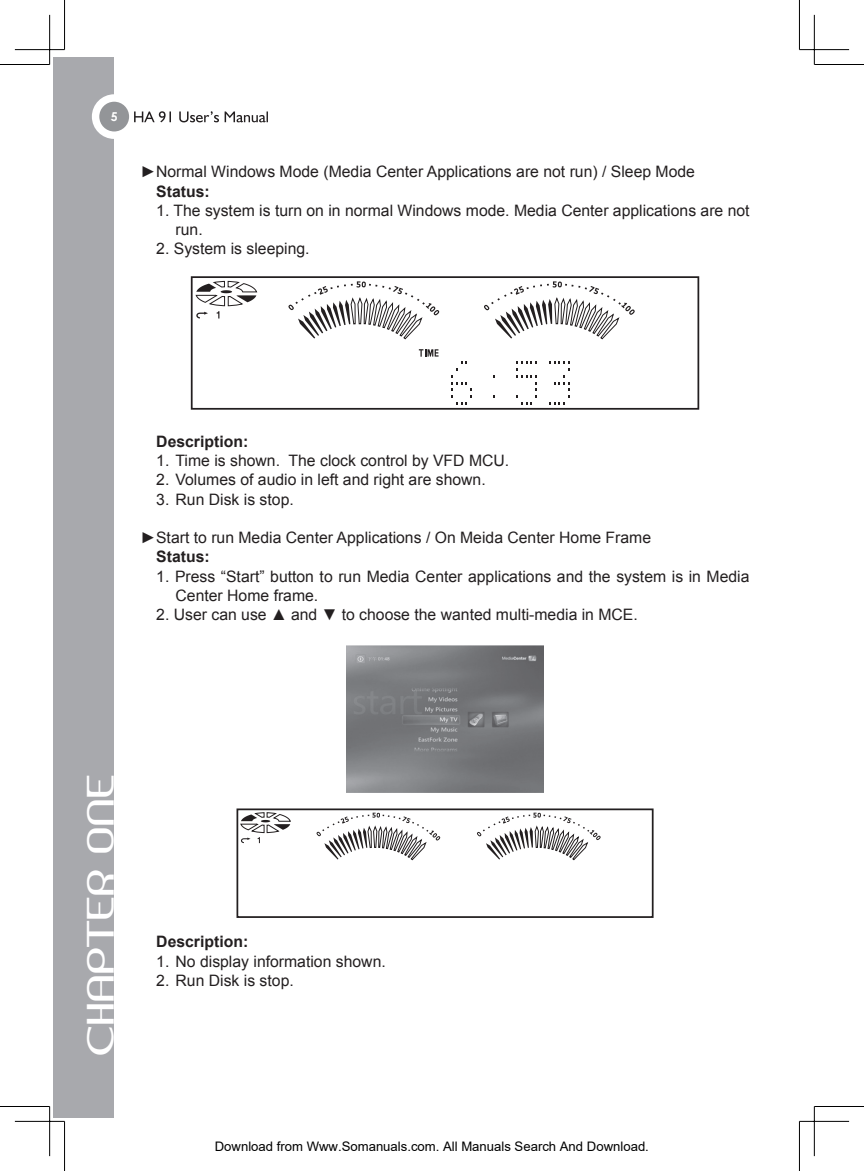
<style>
.page{position:relative;width:864px;height:1171px;background:#fff}
.page>*{position:absolute;margin:0;border:0;box-sizing:border-box;transform-origin:0 0}
.t1{font:35.7px "Amerika Sans";color:#fff;scale:1.18 1}
.t2{font:15.75px/19.2px "Arial";color:#231f20}
.t3{font:700 15.75px "Arial";color:#231f20}
.t4{font:13.12px "Arial";color:#000}
.t5{font:700 12.25px "Century Gothic";color:#fff}
</style>
<div class="page">
<div style="left:53px;top:57px;width:61px;height:1060px;background:#a8a9ad"></div>
<div style="left:92px;top:94px;width:44px;height:45px;background:#fff;border-radius:50%"></div>
<div style="left:99px;top:102px;width:30px;height:29px;background:#939598;border-radius:50%"></div>
<svg style="left:134px;top:111px;width:134px;height:11px"></svg>
<div style="left:236px;top:808px;width:417px;height:110px;border:2px solid #231f20"></div>
<svg style="left:240px;top:812px;width:51px;height:31px"></svg>
<svg style="left:477px;top:812px;width:123px;height:48px"></svg>
<svg style="left:316px;top:812px;width:124px;height:48px"></svg>
<div style="left:191px;top:276px;width:508px;height:134px;border:2px solid #231f20"></div>
<svg style="left:195px;top:281px;width:62px;height:37px"></svg>
<svg style="left:451px;top:361px;width:20px;height:44px"></svg>
<svg style="left:549px;top:361px;width:20px;height:44px"></svg>
<svg style="left:516px;top:361px;width:20px;height:44px"></svg>
<svg style="left:418px;top:349px;width:20px;height:8px"></svg>
<svg style="left:484px;top:281px;width:150px;height:58px"></svg>
<svg style="left:288px;top:281px;width:151px;height:58px"></svg>
<img style="left:346px;top:645px;width:197px;height:148px">
<hr style="left:0;top:64px;width:50px;height:1px;background:#000">
<hr style="left:814px;top:64px;width:49px;height:1px;background:#000">
<hr style="left:0;top:1106px;width:50px;height:1px;background:#000">
<hr style="left:814px;top:1106px;width:49px;height:1px;background:#000">
<hr style="left:64px;top:0;width:1px;height:50px;background:#000">
<hr style="left:64px;top:1121px;width:1px;height:50px;background:#000">
<hr style="left:798px;top:0;width:1px;height:50px;background:#000">
<hr style="left:798px;top:1121px;width:1px;height:50px;background:#000">
<hr style="left:15px;top:49px;width:49px;height:1px;background:#000">
<hr style="left:799px;top:49px;width:49px;height:1px;background:#000">
<hr style="left:15px;top:1121px;width:49px;height:1px;background:#000">
<hr style="left:799px;top:1121px;width:49px;height:1px;background:#000">
<hr style="left:49px;top:15px;width:1px;height:49px;background:#000">
<hr style="left:49px;top:1106px;width:1px;height:50px;background:#000">
<hr style="left:813px;top:15px;width:1px;height:49px;background:#000">
<hr style="left:813px;top:1106px;width:1px;height:50px;background:#000">
<p class="t5" style="left:111px;top:107px;width:8px">5</p>
<p class="t2" style="left:140px;top:162px;width:555px">►Normal Windows Mode (Media Center Applications are not run) / Sleep Mode</p>
<p class="t3" style="left:156px;top:181px;width:55px">Status:</p>
<p class="t2" style="left:175px;top:201px;width:575px;text-indent:-19px">1. The system is turn on in normal Windows mode. Media Center applications are not run.</p>
<p class="t2" style="left:156px;top:239px;width:155px">2. System is sleeping.</p>
<p class="t3" style="left:156px;top:431px;width:93px">Description:</p>
<p class="t2" style="left:156px;top:451px;width:354px">1. Time is shown. The clock control by VFD MCU.</p>
<p class="t2" style="left:156px;top:470px;width:331px">2. Volumes of audio in left and right are shown.</p>
<p class="t2" style="left:156px;top:489px;width:139px">3. Run Disk is stop.</p>
<p class="t2" style="left:140px;top:528px;width:512px">►Start to run Media Center Applications / On Meida Center Home Frame</p>
<p class="t3" style="left:156px;top:546px;width:55px">Status:</p>
<p class="t2" style="left:175px;top:566px;width:575px;text-indent:-19px">1. Press “Start” button to run Media Center applications and the system is in Media<br>Center Home frame.</p>
<p class="t2" style="left:156px;top:605px;width:483px">2. User can use ▲ and ▼ to choose the wanted multi-media in MCE.</p>
<h1 class="t1" style="left:78px;top:1057px;width:240px;rotate:-90deg">CHAPTER ONE</h1>
<p class="t3" style="left:156px;top:931px;width:93px">Description:</p>
<p class="t2" style="left:156px;top:951px;width:231px">1. No display information shown.</p>
<p class="t2" style="left:156px;top:971px;width:139px">2. Run Disk is stop.</p>
<p class="t4" style="left:215px;top:1139px;width:435px">Download from Www.Somanuals.com. All Manuals Search And Download.</p>
</div>
